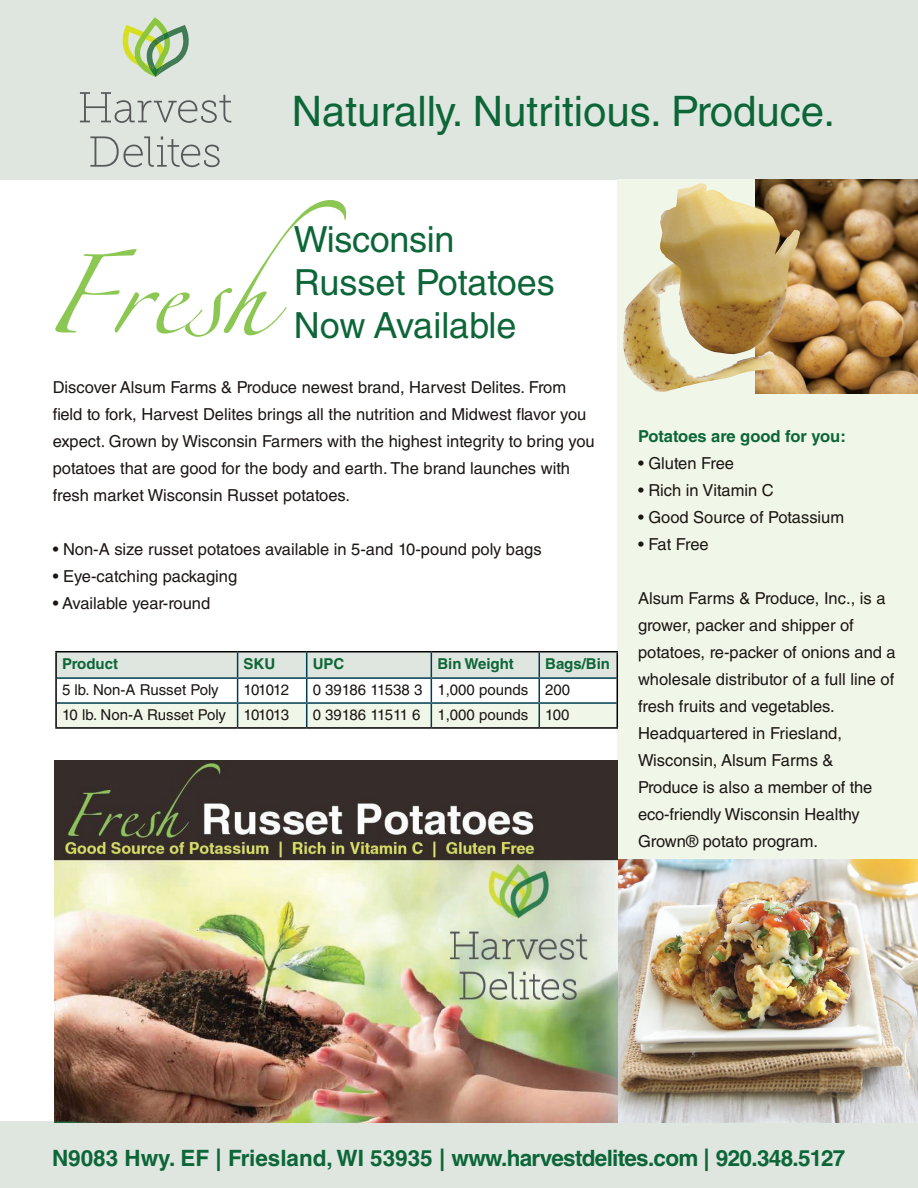
<style>
.page{position:relative;width:918px;height:1188px;background:#fff}
.page>*{position:absolute;margin:0;border:0;box-sizing:border-box;transform-origin:0 0}
.t1{font:180px "Linotype Zapfino One";color:#8bc752}
.t2{font:42px "Helvetica LT Std";color:#0c6638}
.t3{font:36px/43.2px "Helvetica LT Std";letter-spacing:-.01em;color:#0c6638}
.t4{font:700 22.5px "Helvetica LT Std";letter-spacing:-.03em;color:#0c6638}
.t5{font:16.5px/27px "Helvetica LT Std";color:#1b1513}
.t6{font:700 16.5px "Helvetica LT Std";color:#0c6638}
.t7{font:15px "Helvetica LT Std";color:#1b1513}
.t8{font:700 15px "Helvetica LT Std";color:#0c6638}
</style>
<div class="page">
<div style="left:0;top:0;width:918px;height:179px;background:#dfe6df"></div>
<div style="left:618px;top:179px;width:300px;height:942px;background:#f1f7e8"></div>
<div style="left:0;top:1121px;width:918px;height:67px;background:#dfe6df"></div>
<img style="left:618px;top:860px;width:300px;height:262px">
<hr style="left:55px;top:651px;width:183px;height:1px;background:#000">
<hr style="left:55px;top:652px;width:2px;height:26px;background:#000">
<hr style="left:238px;top:651px;width:69px;height:1px;background:#000">
<hr style="left:307px;top:651px;width:124px;height:1px;background:#000">
<hr style="left:431px;top:651px;width:108px;height:1px;background:#000">
<hr style="left:539px;top:651px;width:79px;height:1px;background:#000">
<hr style="left:55px;top:678px;width:2px;height:25px;background:#000">
<hr style="left:55px;top:703px;width:2px;height:24px;background:#000">
<svg style="left:56px;top:652px;width:562px;height:75px"></svg>
<hr style="left:55px;top:727px;width:183px;height:2px;background:#000">
<hr style="left:238px;top:727px;width:69px;height:2px;background:#000">
<hr style="left:307px;top:727px;width:124px;height:2px;background:#000">
<hr style="left:431px;top:727px;width:108px;height:2px;background:#000">
<hr style="left:539px;top:727px;width:79px;height:2px;background:#000">
<svg style="left:122px;top:17px;width:67px;height:60px"></svg>
<svg style="left:80px;top:92px;width:151px;height:31px"></svg>
<svg style="left:90px;top:136px;width:130px;height:31px"></svg>
<img style="left:54px;top:760px;width:564px;height:362px">
<img style="left:755px;top:179px;width:163px;height:214px">
<img style="left:623px;top:183px;width:143px;height:209px">
<h2 class="t2" style="left:292px;top:86px;width:545px">Naturally. Nutritious. Produce.</h2>
<h1 class="t1" style="left:44px;top:164px;width:226px">Fresh</h1>
<h3 class="t3" style="left:294px;top:218px;width:262px">Wisconsin<br>Russet Potatoes<br>Now Available</h3>
<p class="t5" style="left:53px;top:374px;width:544px">Discover Alsum Farms &amp; Produce newest brand, Harvest Delites. From field to fork, Harvest Delites brings all the nutrition and Midwest flavor you expect. Grown by Wisconsin Farmers with the highest integrity to bring you potatoes that are good for the body and earth. The brand launches with fresh market Wisconsin Russet potatoes.</p>
<p class="t5" style="left:53px;top:536px;width:491px">• Non-A size russet potatoes available in 5-and 10-pound poly bags</p>
<p class="t5" style="left:53px;top:562px;width:186px">• Eye-catching packaging</p>
<p class="t5" style="left:53px;top:589px;width:159px">• Available year-round</p>
<p class="t8" style="left:62px;top:654px;width:58px">Product</p>
<p class="t8" style="left:244px;top:654px;width:33px">SKU</p>
<p class="t8" style="left:313px;top:654px;width:33px">UPC</p>
<p class="t8" style="left:437px;top:654px;width:78px">Bin Weight</p>
<p class="t8" style="left:545px;top:654px;width:66px">Bags/Bin</p>
<p class="t7" style="left:62px;top:681px;width:158px">5 lb. Non-A Russet Poly</p>
<p class="t7" style="left:244px;top:681px;width:47px">101012</p>
<p class="t7" style="left:313px;top:681px;width:259px">0 39186 11538 3 1,000 pounds 200</p>
<p class="t7" style="left:62px;top:706px;width:229px">10 lb. Non-A Russet Poly 101013</p>
<p class="t7" style="left:313px;top:706px;width:258px">0 39186 11511 6 1,000 pounds 100</p>
<p class="t6" style="left:638px;top:426px;width:209px">Potatoes are good for you:</p>
<p class="t5" style="left:638px;top:450px;width:98px">• Gluten Free</p>
<p class="t5" style="left:638px;top:477px;width:137px">• Rich in Vitamin C</p>
<p class="t5" style="left:638px;top:504px;width:208px">• Good Source of Potassium</p>
<p class="t5" style="left:638px;top:531px;width:72px">• Fat Free</p>
<p class="t5" style="left:638px;top:585px;width:259px">Alsum Farms &amp; Produce, Inc., is a grower, packer and shipper of potatoes, re-packer of onions and a wholesale distributor of a full line of fresh fruits and vegetables.<br>Headquartered in Friesland,<br>Wisconsin, Alsum Farms &amp;<br>Produce is also a member of the eco-friendly Wisconsin Healthy<br>Grown® potato program.</p>
<h3 class="t4" style="left:52px;top:1144px;width:795px">N9083 Hwy. EF | Friesland, WI 53935 | www.harvestdelites.com | 920.348.5127</h3>
</div>
